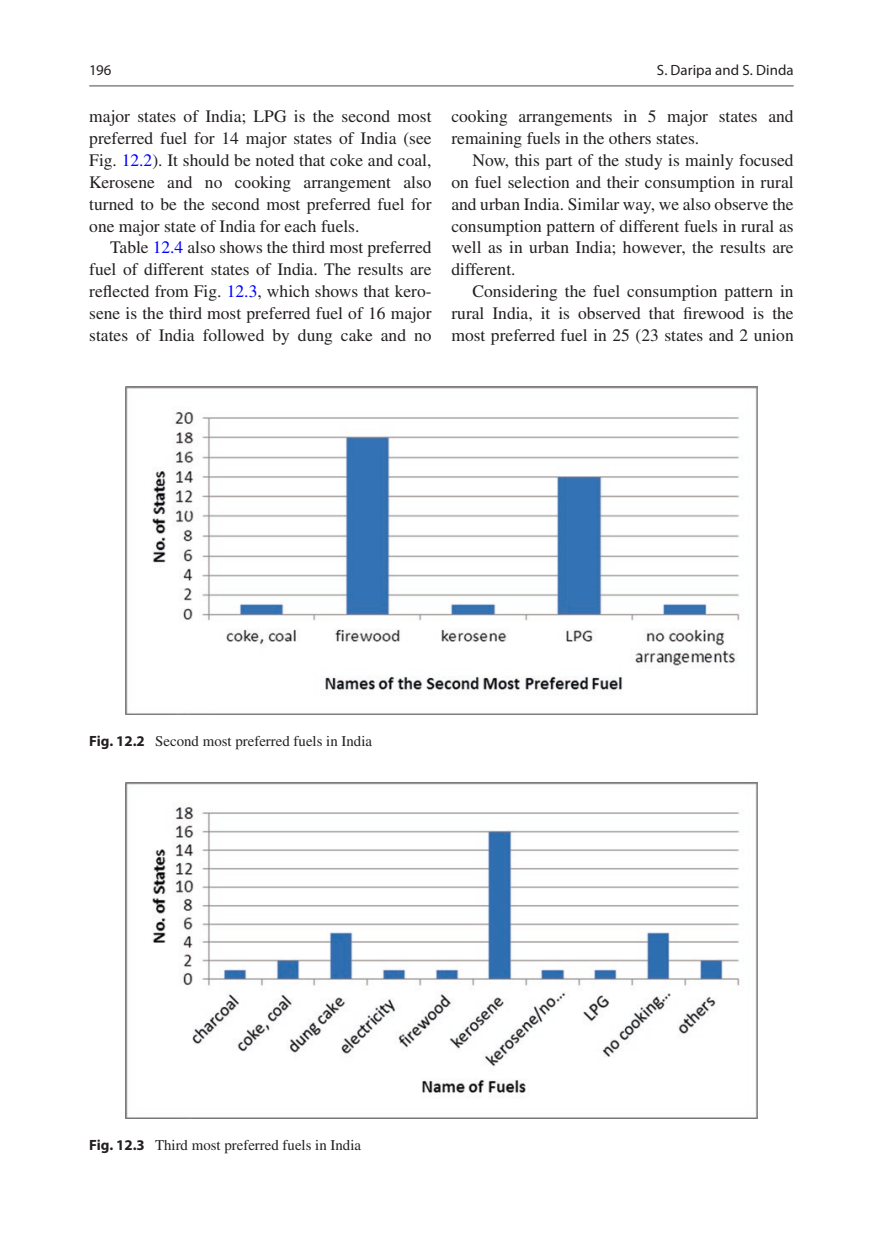
<style>
.page{position:relative;width:883px;height:1260px;background:#fff}
.page>*{position:absolute;margin:0;border:0;box-sizing:border-box;transform-origin:0 0}
.t1{font:17.5px/21.9px "Times LT Std";color:#231f20;text-align:justify}
.t2{font:14.88px "Times LT Std";color:#231f20}
.t3{font:14.88px "Myriad Pro";letter-spacing:.005em;color:#231f20}
.s1{color:#00f}
.s2{font-family:"Myriad Pro";font-weight:700}
</style>
<div class="page">
<img style="left:126px;top:387px;width:631px;height:328px">
<img style="left:126px;top:783px;width:631px;height:336px">
<hr style="left:89px;top:85px;width:705px;height:2px;background:#939598">
<p class="t3" style="left:89px;top:61px;width:24px">196</p>
<p class="t1" style="left:89px;top:105px;width:344px">major states of India; LPG is the second most preferred fuel for 14 major states of India (see Fig. <span class="s1">12.2</span>). It should be noted that coke and coal, Kerosene and no cooking arrangement also turned to be the second most preferred fuel for one major state of India for each fuels.</p>
<p class="t1" style="left:89px;top:237px;width:344px;text-indent:21px">Table <span class="s1">12.4</span> also shows the third most preferred fuel of different states of India. The results are reflected from Fig. <span class="s1">12.3</span>, which shows that kero&shy;sene is the third most preferred fuel of 16 major states of India followed by dung cake and no</p>
<p class="t3" style="left:657px;top:61px;width:138px">S. Daripa and S. Dinda</p>
<p class="t1" style="left:451px;top:105px;width:344px">cooking arrangements in 5 major states and remaining fuels in the others states.</p>
<p class="t1" style="left:451px;top:149px;width:344px;text-indent:21px">Now, this part of the study is mainly focused on fuel selection and their consumption in rural and urban India. Similar way, we also observe the consumption pattern of different fuels in rural as well as in urban India; however, the results are different.</p>
<p class="t1" style="left:451px;top:280px;width:344px;text-indent:21px">Considering the fuel consumption pattern in rural India, it is observed that firewood is the most preferred fuel in 25 (23 states and 2 union</p>
<p class="t2" style="left:89px;top:733px;width:284px"><span class="s2">Fig. 12.2</span> Second most preferred fuels in India</p>
<p class="t2" style="left:89px;top:1137px;width:273px"><span class="s2">Fig. 12.3</span> Third most preferred fuels in India</p>
</div>
